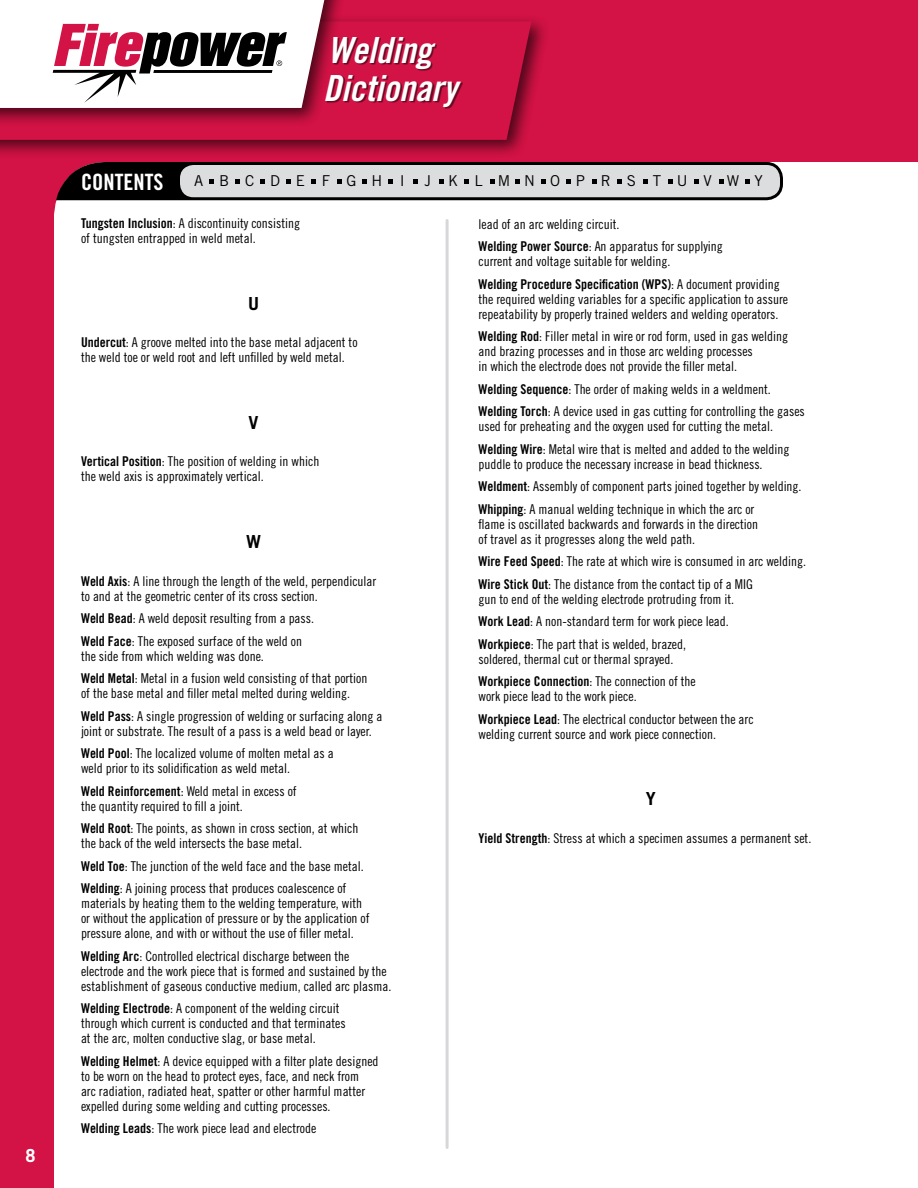
<style>
.page{position:relative;width:918px;height:1188px;background:#d31245}
.page>*{position:absolute;margin:0;border:0;box-sizing:border-box;transform-origin:0 0}
.t1{font:36px/37.5px "Trade Gothic Bold Cond Twenty Obl";color:#fff}
.t2{font:22.5px "Trade Gothic Bold Cond Twenty";color:#fff}
.t3{font:700 18px "Trade Gothic";color:#000}
.t4{font:700 18px "Trade Gothic";color:#fff}
.t5{font:15px "Trade Gothic";letter-spacing:1.06em;color:#000}
.t6{font:13.5px/22.5px "Trade Gothic Cond Eighteen";color:#000}
.t7{font:13.5px "Trade Gothic Bold Cond Twenty";color:#000}
.s1{font-family:"Trade Gothic Bold Cond Twenty"}
.s2{font-family:"Trade Gothic Cond Eighteen"}
</style>
<div class="page">
<div style="left:0;top:14px;width:550px;height:145px;background:#000;opacity:.65"></div>
<svg style="left:0;top:22px;width:531px;height:118px"></svg>
<div style="left:0;top:0;width:351px;height:127px;background:#000;opacity:.65"></div>
<svg style="left:0;top:0;width:324px;height:108px;background:#d7c7cb"></svg>
<div style="left:54px;top:162px;width:864px;height:1026px;background:#fff"></div>
<hr style="left:446px;top:220px;width:3px;height:928px;background:#d7d7d9">
<svg style="left:54px;top:162px;width:732px;height:41px;background:#9f9c9e"></svg>
<div style="left:326px;top:38px;width:137px;height:71px;background:#000;opacity:.5"></div>
<h3 class="t4" style="left:26px;top:1144px;width:12px">8</h3>
<h1 class="t1" style="left:323px;top:31px;width:135px">Welding<br>Dictionary</h1>
<h2 class="t2" style="left:81px;top:168px;width:84px">Contents</h2>
<p class="t5" style="left:194px;top:172px;width:212px">ABCDEFGH I</p>
<p class="t5" style="left:424px;top:172px;width:340px">JKLMNOPRSTUVWY</p>
<p class="t6" style="left:81px;top:216px;width:221px;line-height:15px"><span class="s1">Tungsten Inclusion</span>: A discontinuity consisting of tungsten entrapped in weld metal.</p>
<h3 class="t3" style="left:248px;top:292px;width:12px">U</h3>
<p class="t6" style="left:81px;top:335px;width:278px;line-height:15px"><span class="s1">Undercut</span>: A groove melted into the base metal adjacent to the weld toe or weld root and left unfilled by weld metal.</p>
<h3 class="t3" style="left:248px;top:412px;width:12px">V</h3>
<p class="t6" style="left:81px;top:454px;width:240px;line-height:15px"><span class="s1">Vertical Position</span>: The position of welding in which the weld axis is approximately vertical.</p>
<h3 class="t3" style="left:246px;top:531px;width:16px">W</h3>
<p class="t6" style="left:81px;top:573px;width:297px;line-height:15px"><span class="s1">Weld Axis</span>: A line through the length of the weld, perpendicular to and at the geometric center of its cross section.</p>
<p class="t6" style="left:81px;top:607px;width:235px"><span class="s1">Weld Bead</span>: A weld deposit resulting from a pass.<br><span class="s1">Weld Face</span>: The exposed surface of the weld on</p>
<p class="t6" style="left:81px;top:644px;width:288px">the side from which welding was done.<br><span class="s1">Weld Metal</span>: Metal in a fusion weld consisting of that portion</p>
<p class="t6" style="left:81px;top:682px;width:303px">of the base metal and filler metal melted during welding.<br><span class="s1">Weld Pass</span>: A single progression of welding or surfacing along a</p>
<p class="t6" style="left:81px;top:719px;width:292px">joint or substrate. The result of a pass is a weld bead or layer.<br><span class="s1">Weld Pool</span>: The localized volume of molten metal as a</p>
<p class="t6" style="left:81px;top:757px;width:217px">weld prior to its solidification as weld metal.<br><span class="s1">Weld Reinforcement</span>: Weld metal in excess of</p>
<p class="t6" style="left:81px;top:794px;width:279px">the quantity required to fill a joint.<br><span class="s1">Weld Root</span>: The points, as shown in cross section, at which</p>
<p class="t6" style="left:81px;top:832px;width:284px">the back of the weld intersects the base metal.<br><span class="s1">Weld Toe</span>: The junction of the weld face and the base metal.<br><span class="s1">Welding</span>: A joining process that produces coalescence of</p>
<p class="t6" style="left:81px;top:896px;width:290px;line-height:15px">materials by heating them to the welding temperature, with or without the application of pressure or by the application of pressure alone, and with or without the use of filler metal.</p>
<p class="t6" style="left:81px;top:948px;width:312px;line-height:15px"><span class="s1">Welding Arc</span>: Controlled electrical discharge between the electrode and the work piece that is formed and sustained by the establishment of gaseous conductive medium, called arc plasma.</p>
<p class="t6" style="left:81px;top:1001px;width:266px;line-height:15px"><span class="s1">Welding Electrode</span>: A component of the welding circuit through which current is conducted and that terminates at the arc, molten conductive slag, or base metal.</p>
<p class="t6" style="left:81px;top:1053px;width:299px;line-height:15px"><span class="s1">Welding Helmet</span>: A device equipped with a filter plate designed to be worn on the head to protect eyes, face, and neck from<br>arc radiation, radiated heat, spatter or other harmful matter expelled during some welding and cutting processes.</p>
<p class="t6" style="left:81px;top:1117px;width:237px"><span class="s1">Welding Leads</span>: The work piece lead and electrode</p>
<p class="t6" style="left:478px;top:212px;width:246px">lead of an arc welding circuit.<br><span class="s1">Welding Power Source</span>: An apparatus for supplying</p>
<p class="t6" style="left:478px;top:250px;width:193px">current and voltage suitable for welding.</p>
<p class="t7" style="left:478px;top:276px;width:303px">Welding Procedure Specification (WPS)<span class="s2">: A document providing</span></p>
<p class="t6" style="left:478px;top:291px;width:311px;line-height:15px">the required welding variables for a specific application to assure repeatability by properly trained welders and welding operators.</p>
<p class="t6" style="left:478px;top:329px;width:311px;line-height:15px"><span class="s1">Welding Rod</span>: Filler metal in wire or rod form, used in gas welding and brazing processes and in those arc welding processes<br>in which the electrode does not provide the filler metal.</p>
<p class="t6" style="left:478px;top:377px;width:328px"><span class="s1">Welding Sequence</span>: The order of making welds in a weldment.<br><span class="s1">Welding Torch</span>: A device used in gas cutting for controlling the gases</p>
<p class="t6" style="left:478px;top:415px;width:313px">used for preheating and the oxygen used for cutting the metal.<br><span class="s1">Welding Wire</span>: Metal wire that is melted and added to the welding</p>
<p class="t6" style="left:478px;top:452px;width:325px">puddle to produce the necessary increase in bead thickness.<br><span class="s1">Weldment</span>: Assembly of component parts joined together by welding.<br><span class="s1">Whipping</span>: A manual welding technique in which the arc or</p>
<p class="t6" style="left:478px;top:516px;width:281px;line-height:15px">flame is oscillated backwards and forwards in the direction of travel as it progresses along the weld path.</p>
<p class="t6" style="left:478px;top:550px;width:329px"><span class="s1">Wire Feed Speed</span>: The rate at which wire is consumed in arc welding.<br><span class="s1">Wire Stick Out</span>: The distance from the contact tip of a MIG</p>
<p class="t6" style="left:478px;top:587px;width:257px">gun to end of the welding electrode protruding from it.<br><span class="s1">Work Lead</span>: A non-standard term for work piece lead.<br><span class="s1">Workpiece</span>: The part that is welded, brazed,</p>
<p class="t6" style="left:478px;top:647px;width:196px">soldered, thermal cut or thermal sprayed.</p>
<p class="t7" style="left:478px;top:673px;width:219px">Workpiece Connection<span class="s2">: The connection of the</span></p>
<p class="t6" style="left:478px;top:685px;width:277px">work piece lead to the work piece.<br><span class="s1">Workpiece Lead</span>: The electrical conductor between the arc</p>
<p class="t6" style="left:478px;top:722px;width:239px">welding current source and work piece connection.</p>
<h3 class="t3" style="left:646px;top:788px;width:12px">Y</h3>
<p class="t6" style="left:478px;top:826px;width:334px"><span class="s1">Yield Strength</span>: Stress at which a specimen assumes a permanent set.</p>
</div>
